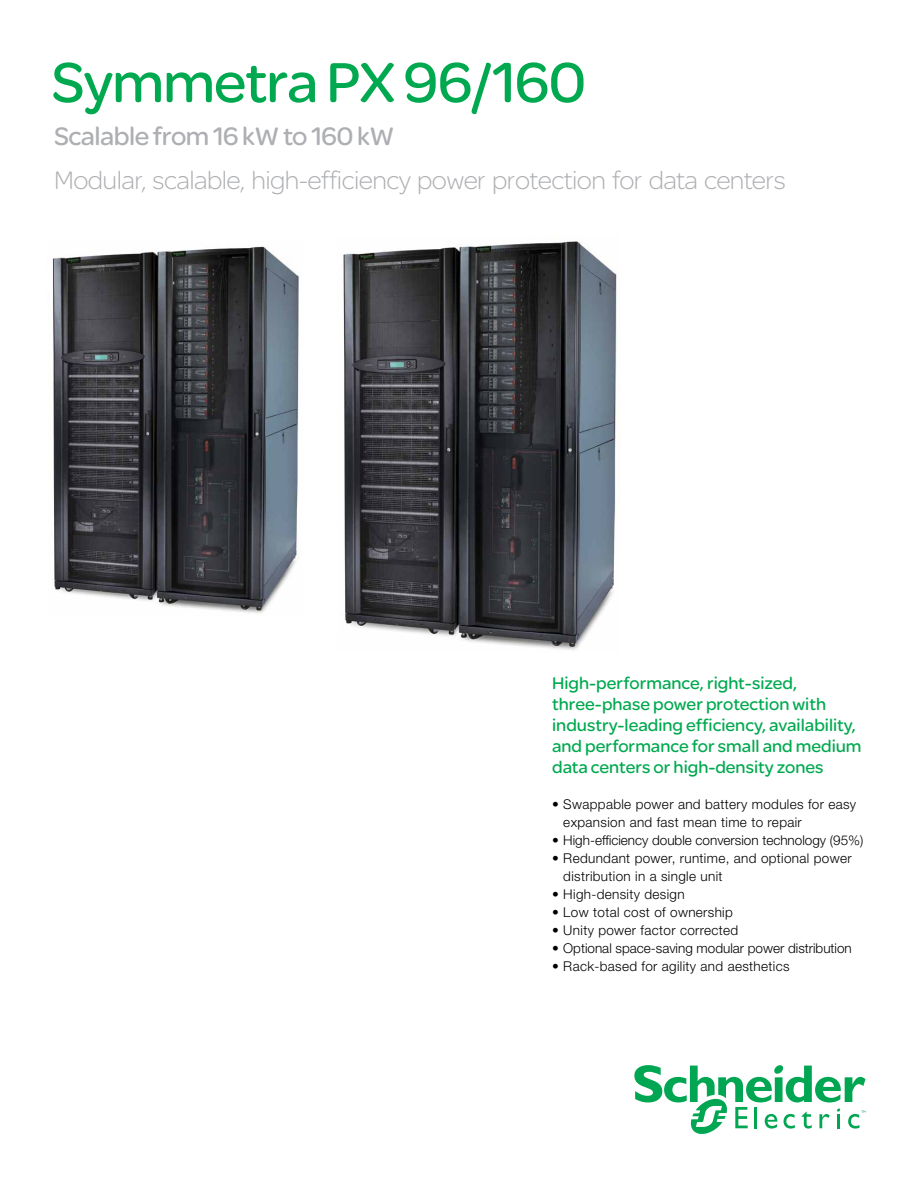
<style>
.page{position:relative;width:918px;height:1188px;background:#fff}
.page>*{position:absolute;margin:0;border:0;box-sizing:border-box;transform-origin:0 0}
.t1{font:60px "SE Optimist";letter-spacing:-.02em;color:#00a94f}
.t2{font:300 27px "SE Optimist";letter-spacing:-.02em;color:#adafb2}
.t3{font:27px "SE Optimist";letter-spacing:-.02em;color:#adafb2}
.t4{font:18px/21px "SE Optimist";color:#00a94f}
.t5{font:300 13.5px/18px "Helvetica Neue LT Std";letter-spacing:.025em;color:#000}
.t6{font:300 13.5px "Helvetica Neue LT Std";color:#000}
</style>
<div class="page">
<img style="left:343px;top:241px;width:274px;height:409px">
<img style="left:52px;top:246px;width:247px;height:368px">
<svg style="left:634px;top:1065px;width:232px;height:69px"></svg>
<h1 class="t1" style="left:51px;top:40px;width:537px">Symmetra PX 96/160</h1>
<h2 class="t3" style="left:54px;top:118px;width:342px">Scalable from 16 kW to 160 kW</h2>
<h2 class="t2" style="left:54px;top:162px;width:733px">Modular, scalable, high-efficiency power protection for data centers</h2>
<h3 class="t4" style="left:552px;top:672px;width:311px">High-performance, right-sized, three-phase power protection with industry-leading efficiency, availability, and performance for small and medium data centers or high-density zones</h3>
<p class="t5" style="left:563px;top:795px;width:294px;text-indent:-11px">• Swappable power and battery modules for easy expansion and fast mean time to repair</p>
<p class="t6" style="left:552px;top:832px;width:313px">• High-efficiency double conversion technology (95%)</p>
<p class="t5" style="left:563px;top:848px;width:290px;text-indent:-11px">• Redundant power, runtime, and optional power distribution in a single unit</p>
<p class="t5" style="left:552px;top:884px;width:134px">• High-density design</p>
<p class="t5" style="left:552px;top:902px;width:182px">• Low total cost of ownership</p>
<p class="t5" style="left:552px;top:920px;width:188px">• Unity power factor corrected</p>
<p class="t6" style="left:552px;top:939px;width:301px">• Optional space-saving modular power distribution</p>
<p class="t5" style="left:552px;top:956px;width:239px">• Rack-based for agility and aesthetics</p>
</div>
